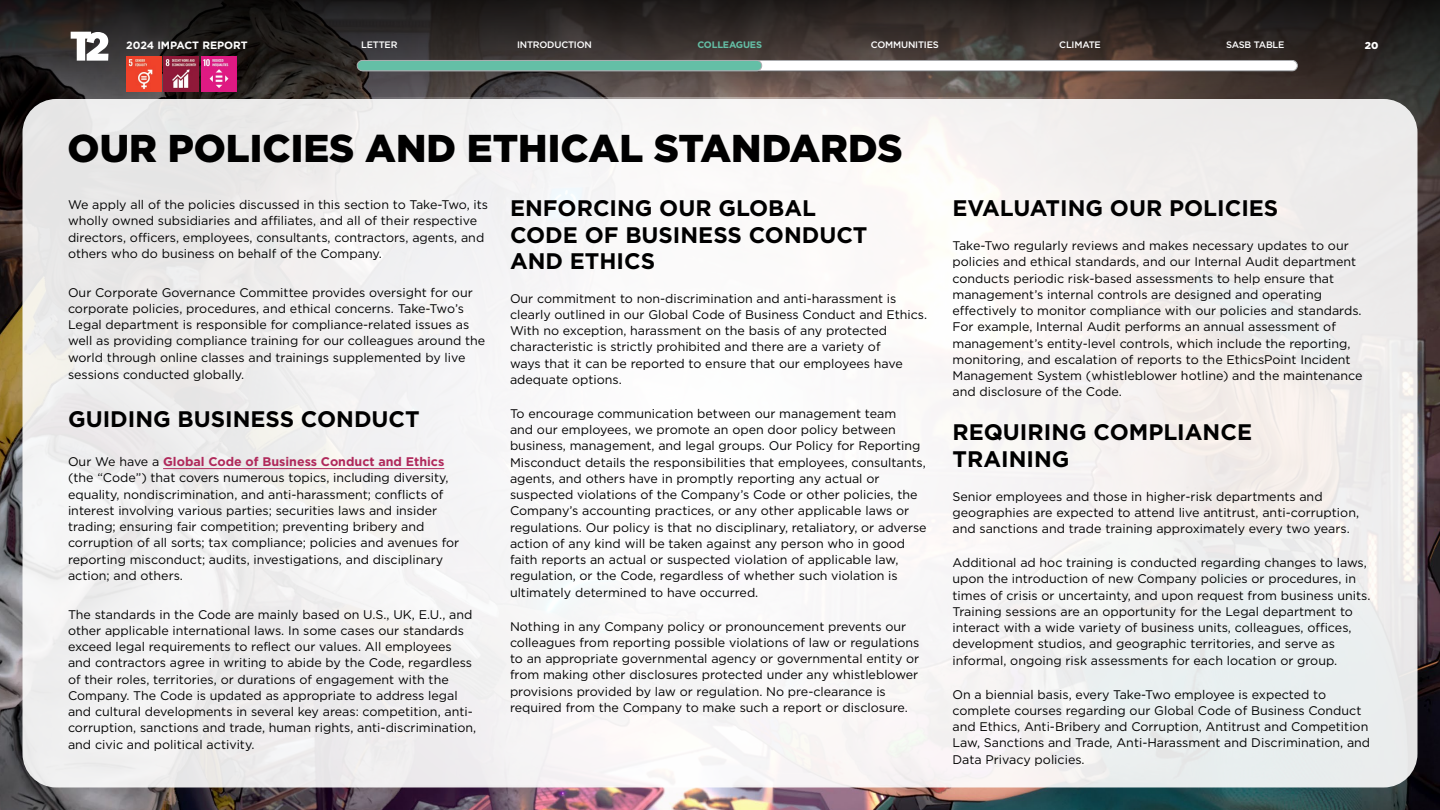
<style>
.page{position:relative;width:1440px;height:810px;background:#fff}
.page>*{position:absolute;margin:0;border:0;box-sizing:border-box;transform-origin:0 0}
.t1{font:900 38.75px "Gotham HTF";color:#000}
.t2{font:700 22.5px/26.2px "Gotham HTF";color:#000}
.t3{font:12.5px/16.2px "Gotham HTF";color:#000}
.t4{font:700 10.62px "Gotham HTF";color:#fff}
.t5{font:900 10px "Gotham HTF";color:#fff}
.t6{font:500 9.38px "Gotham HTF";letter-spacing:-.02em;color:#fff}
.t7{font:700 9.38px "Gotham HTF";letter-spacing:-.02em;color:#64bfa6}
.s1{font-weight:700;color:#b0295b}
</style>
<div class="page">
<img style="left:0;top:183px;width:1440px;height:627px">
<svg style="left:0;top:0;width:1440px;height:183px;background:#342d2b"></svg>
<div style="left:22px;top:97px;width:1396px;height:689px;background:#f4f2f2;border-radius:34px"></div>
<hr style="left:163px;top:468px;width:281px;height:1px;background:#b0295b">
<img style="left:201px;top:56px;width:35px;height:35px">
<img style="left:126px;top:56px;width:35px;height:35px">
<img style="left:164px;top:56px;width:35px;height:35px">
<svg style="left:71px;top:32px;width:37px;height:29px"></svg>
<div style="left:358px;top:60px;width:939px;height:11px;background:#fff;border-radius:5px"></div>
<div style="left:358px;top:60px;width:940px;height:11px;border:1px solid #abadb0;border-radius:5px"></div>
<div style="left:357px;top:60px;width:405px;height:11px;background:#64bfa6;border-radius:5px"></div>
<div style="left:357px;top:60px;width:405px;height:11px;border:1px solid #abadb0;border-radius:5px"></div>
<p class="t4" style="left:126px;top:39px;width:123px">2024 IMPACT REPORT</p>
<p class="t6" style="left:361px;top:39px;width:38px">LETTER</p>
<p class="t6" style="left:517px;top:39px;width:76px">INTRODUCTION</p>
<p class="t7" style="left:697px;top:39px;width:66px">COLLEAGUES</p>
<p class="t6" style="left:871px;top:39px;width:69px">COMMUNITIES</p>
<p class="t6" style="left:1059px;top:39px;width:43px">CLIMATE</p>
<p class="t6" style="left:1226px;top:39px;width:60px">SASB TABLE</p>
<p class="t5" style="left:1365px;top:40px;width:15px">20</p>
<h1 class="t1" style="left:68px;top:126px;width:837px">OUR POLICIES AND ETHICAL STANDARDS</h1>
<p class="t3" style="left:68px;top:197px;width:422px">We apply all of the policies discussed in this section to Take-Two, its wholly owned subsidiaries and affiliates, and all of their respective directors, officers, employees, consultants, contractors, agents, and others who do business on behalf of the Company.</p>
<p class="t3" style="left:68px;top:284px;width:419px">Our Corporate Governance Committee provides oversight for our corporate policies, procedures, and ethical concerns. Take-Two’s Legal department is responsible for compliance-related issues as well as providing compliance training for our colleagues around the world through online classes and trainings supplemented by live sessions conducted globally.</p>
<h2 class="t2" style="left:68px;top:406px;width:353px">GUIDING BUSINESS CONDUCT</h2>
<p class="t3" style="left:68px;top:453px;width:393px">Our We have a <span class="s1">Global Code of Business Conduct and Ethics </span>(the “Code”) that covers numerous topics, including diversity, equality, nondiscrimination, and anti-harassment; conflicts of interest involving various parties; securities laws and insider trading; ensuring fair competition; preventing bribery and corruption of all sorts; tax compliance; policies and avenues for reporting misconduct; audits, investigations, and disciplinary action; and others.</p>
<p class="t3" style="left:68px;top:606px;width:410px">The standards in the Code are mainly based on U.S., UK, E.U., and other applicable international laws. In some cases our standards exceed legal requirements to reflect our values. All employees and contractors agree in writing to abide by the Code, regardless of their roles, territories, or durations of engagement with the Company. The Code is updated as appropriate to address legal and cultural developments in several key areas: competition, anti&shy;corruption, sanctions and trade, human rights, anti-discrimination, and civic and political activity.</p>
<h2 class="t2" style="left:510px;top:195px;width:359px">ENFORCING OUR GLOBAL<br>CODE OF BUSINESS CONDUCT<br>AND ETHICS</h2>
<p class="t3" style="left:510px;top:290px;width:419px">Our commitment to non-discrimination and anti-harassment is clearly outlined in our Global Code of Business Conduct and Ethics.<br>With no exception, harassment on the basis of any protected characteristic is strictly prohibited and there are a variety of<br>ways that it can be reported to ensure that our employees have adequate options.</p>
<p class="t3" style="left:510px;top:405px;width:418px">To encourage communication between our management team<br>and our employees, we promote an open door policy between business, management, and legal groups. Our Policy for Reporting Misconduct details the responsibilities that employees, consultants, agents, and others have in promptly reporting any actual or suspected violations of the Company’s Code or other policies, the Company’s accounting practices, or any other applicable laws or regulations. Our policy is that no disciplinary, retaliatory, or adverse action of any kind will be taken against any person who in good faith reports an actual or suspected violation of applicable law, regulation, or the Code, regardless of whether such violation is ultimately determined to have occurred.</p>
<p class="t3" style="left:510px;top:618px;width:411px">Nothing in any Company policy or pronouncement prevents our colleagues from reporting possible violations of law or regulations to an appropriate governmental agency or governmental entity or from making other disclosures protected under any whistleblower provisions provided by law or regulation. No pre-clearance is required from the Company to make such a report or disclosure.</p>
<h2 class="t2" style="left:952px;top:195px;width:327px">EVALUATING OUR POLICIES</h2>
<p class="t3" style="left:952px;top:237px;width:412px">Take-Two regularly reviews and makes necessary updates to our policies and ethical standards, and our Internal Audit department conducts periodic risk-based assessments to help ensure that management’s internal controls are designed and operating effectively to monitor compliance with our policies and standards.<br>For example, Internal Audit performs an annual assessment of management’s entity-level controls, which include the reporting, monitoring, and escalation of reports to the EthicsPoint Incident Management System (whistleblower hotline) and the maintenance and disclosure of the Code.</p>
<h2 class="t2" style="left:952px;top:419px;width:301px">REQUIRING COMPLIANCE<br>TRAINING</h2>
<p class="t3" style="left:952px;top:488px;width:408px">Senior employees and those in higher-risk departments and geographies are expected to attend live antitrust, anti-corruption, and sanctions and trade training approximately every two years.</p>
<p class="t3" style="left:952px;top:554px;width:419px">Additional ad hoc training is conducted regarding changes to laws, upon the introduction of new Company policies or procedures, in times of crisis or uncertainty, and upon request from business units.<br>Training sessions are an opportunity for the Legal department to interact with a wide variety of business units, colleagues, offices, development studios, and geographic territories, and serve as informal, ongoing risk assessments for each location or group.</p>
<p class="t3" style="left:952px;top:686px;width:419px">On a biennial basis, every Take-Two employee is expected to complete courses regarding our Global Code of Business Conduct and Ethics, Anti-Bribery and Corruption, Antitrust and Competition Law, Sanctions and Trade, Anti-Harassment and Discrimination, and Data Privacy policies.</p>
</div>
